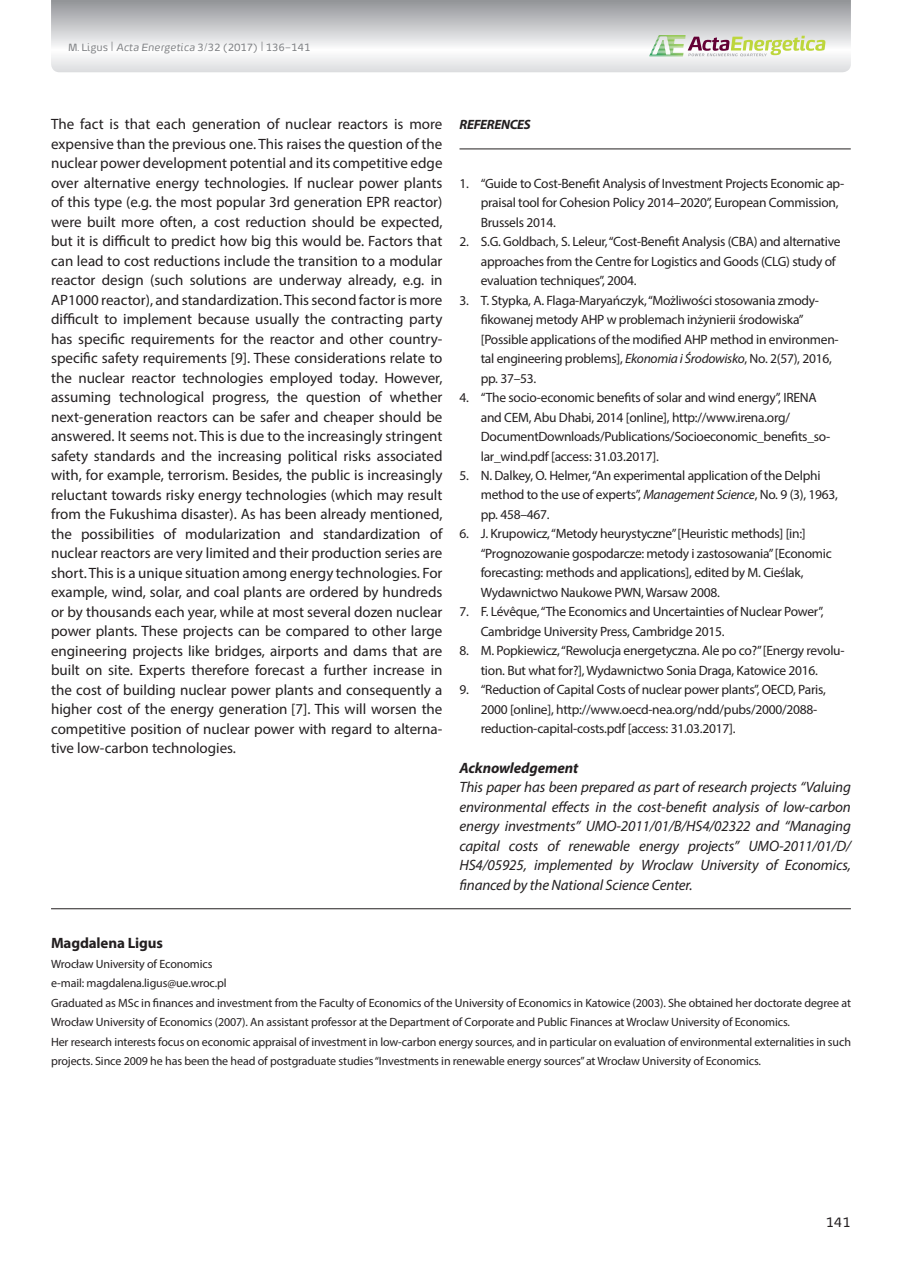
<style>
.page{position:relative;width:902px;height:1263px;background:#fff}
.page>*{position:absolute;margin:0;border:0;box-sizing:border-box;transform-origin:0 0}
.t1{font:15px/19.5px "Myriad Pro";color:#231f20;text-align:justify}
.t2{font:italic 15px/19.5px "Myriad Pro";letter-spacing:-.01em;color:#231f20;text-align:justify}
.t3{font:italic 700 15px "Myriad Pro";letter-spacing:-.01em;color:#231f20}
.t4{font:700 15px "Myriad Pro";letter-spacing:-.01em;color:#231f20}
.t5{font:13.5px/19.5px "Myriad Pro";letter-spacing:-.02em;color:#231f20}
.t6{font:italic 700 13.5px "Myriad Pro";letter-spacing:-.025em;color:#231f20}
.t7{font:13.5px "Energa";color:#231f20}
.t8{font:12px/19.5px "Myriad Pro";letter-spacing:-.01em;color:#231f20}
.t9{font:10.5px "Energa";letter-spacing:-.01em;color:#808285}
.s1{font-size:13.5px}
.s2{font-style:italic}
</style>
<div class="page">
<svg style="left:51px;top:0;width:799px;height:72px"></svg>
<svg style="left:649px;top:35px;width:176px;height:21px"></svg>
<hr style="left:459px;top:149px;width:391px;height:1px;background:#231f20">
<hr style="left:51px;top:908px;width:799px;height:1px;background:#231f20">
<p class="t9" style="left:68px;top:41px;width:244px">M. Ligus <span class="s1">|</span> <span class="s2">Acta Energetica</span> 3/32 (2017) <span class="s1">|</span> 136–141</p>
<p class="t1" style="left:51px;top:114px;width:393px">The fact is that each generation of nuclear reactors is more expensive than the previous one. This raises the question of the nuclear power development potential and its competitive edge over alternative energy technologies. If nuclear power plants of this type (e.g. the most popular 3rd generation EPR reactor) were built more often, a cost reduction should be expected, but it is difficult to predict how big this would be. Factors that can lead to cost reductions include the transition to a modular reactor design (such solutions are underway already, e.g. in AP1000 reactor), and standardization. This second factor is more difficult to implement because usually the contracting party has specific requirements for the reactor and other country&shy;specific safety requirements [9]. These considerations relate to the nuclear reactor technologies employed today. However, assuming technological progress, the question of whether next-generation reactors can be safer and cheaper should be answered. It seems not. This is due to the increasingly stringent safety standards and the increasing political risks associated with, for example, terrorism. Besides, the public is increasingly reluctant towards risky energy technologies (which may result from the Fukushima disaster). As has been already mentioned, the possibilities of modularization and standardization of nuclear reactors are very limited and their production series are short. This is a unique situation among energy technologies. For example, wind, solar, and coal plants are ordered by hundreds or by thousands each year, while at most several dozen nuclear power plants. These projects can be compared to other large engineering projects like bridges, airports and dams that are built on site. Experts therefore forecast a further increase in the cost of building nuclear power plants and consequently a higher cost of the energy generation [7]. This will worsen the competitive position of nuclear power with regard to alterna&shy;tive low-carbon technologies.</p>
<p class="t6" style="left:459px;top:116px;width:73px">REFERENCES</p>
<p class="t5" style="left:480px;top:173px;width:365px;text-indent:-21px">1. “Guide to Cost-Benefit Analysis of Investment Projects Economic ap&shy;praisal tool for Cohesion Policy 2014–2020”, European Commission,<br>Brussels 2014.</p>
<p class="t5" style="left:480px;top:232px;width:361px;text-indent:-21px">2. S.G. Goldbach, S. Leleur, “Cost-Benefit Analysis (CBA) and alternative approaches from the Centre for Logistics and Goods (CLG) study of evaluation techniques”, 2004.</p>
<p class="t5" style="left:480px;top:290px;width:359px;text-indent:-21px">3. T. Stypka, A. Flaga-Maryańczyk, “Możliwości stosowania zmody&shy;fikowanej metody AHP w problemach inżynierii środowiska” [Possible applications of the modified AHP method in environmen&shy;tal engineering problems], <span class="s2">Ekonomia i Środowisko</span>, No. 2(57), 2016, pp. 37–53.</p>
<p class="t5" style="left:480px;top:387px;width:351px;text-indent:-21px">4. “The socio-economic benefits of solar and wind energy”, IRENA and CEM, Abu Dhabi, 2014 [online], http://www.irena.org/ DocumentDownloads/Publications/Socioeconomic_benefits_so&shy;lar_wind.pdf [access: 31.03.2017].</p>
<p class="t5" style="left:480px;top:465px;width:359px;text-indent:-21px">5. N. Dalkey, O. Helmer, “An experimental application of the Delphi method to the use of experts”, <span class="s2">Management Science</span>, No. 9 (3), 1963, pp. 458–467.</p>
<p class="t5" style="left:480px;top:524px;width:352px;text-indent:-21px">6. J. Krupowicz, “Metody heurystyczne” [Heuristic methods] [in:] “Prognozowanie gospodarcze: metody i zastosowania” [Economic forecasting: methods and applications], edited by M. Cieślak, Wydawnictwo Naukowe PWN, Warsaw 2008.</p>
<p class="t5" style="left:480px;top:602px;width:344px;text-indent:-21px">7. F. Lévêque, “The Economics and Uncertainties of Nuclear Power”,<br>Cambridge University Press, Cambridge 2015.</p>
<p class="t5" style="left:459px;top:641px;width:386px;text-align:center">8. M. Popkiewicz, “Rewolucja energetyczna. Ale po co?” [Energy revolu&shy;tion. But what for?], Wydawnictwo Sonia Draga, Katowice 2016.</p>
<p class="t5" style="left:480px;top:680px;width:346px;text-indent:-21px">9. “Reduction of Capital Costs of nuclear power plants”, OECD, Paris,<br>2000 [online], http://www.oecd-nea.org/ndd/pubs/2000/2088- reduction-capital-costs.pdf [access: 31.03.2017].</p>
<p class="t3" style="left:459px;top:758px;width:120px">Acknowledgement</p>
<p class="t2" style="left:459px;top:777px;width:393px">This paper has been prepared as part of research projects “Valuing environmental effects in the cost-benefit analysis of low-carbon energy investments” UMO-2011/01/B/HS4/02322 and “Managing capital costs of renewable energy projects” UMO-2011/01/D/ HS4/05925, implemented by Wroclaw University of Economics, financed by the National Science Center.</p>
<p class="t4" style="left:51px;top:933px;width:113px">Magdalena Ligus</p>
<p class="t8" style="left:51px;top:954px;width:801px">Wrocław University of Economics<br>e-mail: magdalena.ligus@ue.wroc.pl<br>Graduated as MSc in finances and investment from the Faculty of Economics of the University of Economics in Katowice (2003). She obtained her doctorate degree at Wrocław University of Economics (2007). An assistant professor at the Department of Corporate and Public Finances at Wroclaw University of Economics.<br>Her research interests focus on economic appraisal of investment in low-carbon energy sources, and in particular on evaluation of environmental externalities in such projects. Since 2009 he has been the head of postgraduate studies “Investments in renewable energy sources” at Wrocław University of Economics.</p>
<p class="t7" style="left:825px;top:1213px;width:26px">141</p>
</div>
